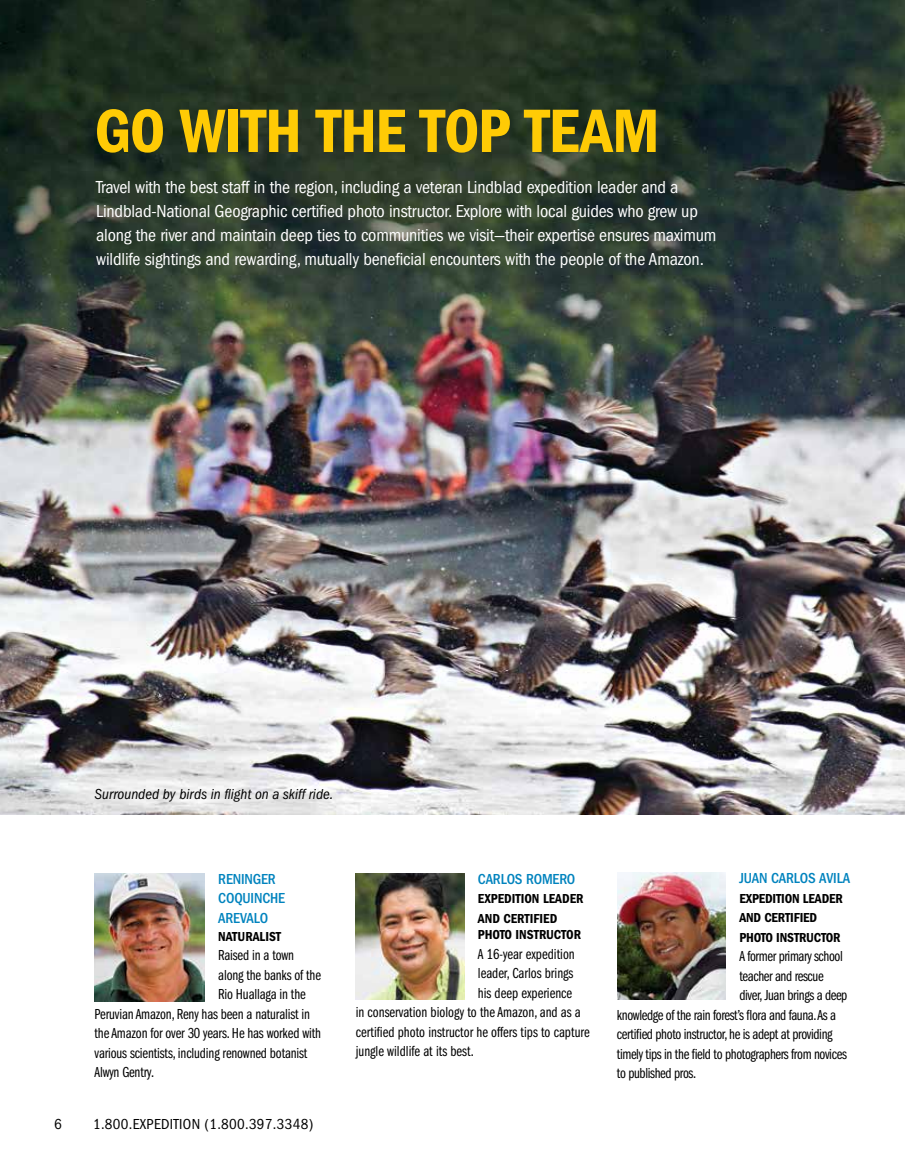
<style>
.page{position:relative;width:905px;height:1175px;background:#fff}
.page>*{position:absolute;margin:0;border:0;box-sizing:border-box;transform-origin:0 0}
.t1{font:63.45px "ITC Franklin Gothic Std Dm Cd";letter-spacing:-.01em;color:#ffcb05}
.t2{font:condensed 18px/24px "ITC Franklin Gothic Std";letter-spacing:-.01em;color:#fff}
.t3{font:15px "ITC Franklin Gothic Std Bk Cp";letter-spacing:-.01em;color:#000}
.t4{font:500 condensed 15px/19.5px "ITC Franklin Gothic Std";letter-spacing:-.01em;color:#0083be}
.t5{font:italic condensed 15px "ITC Franklin Gothic Std";color:#000}
.t6{font:condensed 15px "ITC Franklin Gothic Std";letter-spacing:.02em;color:#000}
.t7{font:13.5px/19.5px "ITC Franklin Gothic Std Dm Cd";letter-spacing:-.01em;color:#000}
</style>
<div class="page">
<img style="left:0;top:0;width:904px;height:814px">
<img style="left:356px;top:873px;width:108px;height:126px">
<img style="left:94px;top:873px;width:111px;height:128px">
<img style="left:617px;top:873px;width:108px;height:126px">
<h1 class="t1" style="left:94px;top:95px;width:566px">GO WITH THE TOP TEAM</h1>
<p class="t2" style="left:96px;top:175px;width:622px">Travel with the best staff in the region, including a veteran Lindblad expedition leader and a Lindblad-National Geographic certified photo instructor. Explore with local guides who grew up along the river and maintain deep ties to communities we visit—their expertise ensures maximum wildlife sightings and rewarding, mutually beneficial encounters with the people of the Amazon.</p>
<p class="t5" style="left:94px;top:785px;width:240px">Surrounded by birds in flight on a skiff ride.</p>
<p class="t4" style="left:218px;top:869px;width:68px">RENINGER<br>COQUINCHE<br>AREVALO</p>
<p class="t7" style="left:218px;top:926px;width:64px">NATURALIST</p>
<p class="t3" style="left:218px;top:947px;width:77px">Raised in a town</p>
<p class="t3" style="left:218px;top:966px;width:104px">along the banks of the</p>
<p class="t3" style="left:218px;top:986px;width:89px">Rio Huallaga in the</p>
<p class="t3" style="left:94px;top:1005px;width:217px">Peruvian Amazon, Reny has been a naturalist in</p>
<p class="t3" style="left:94px;top:1025px;width:228px">the Amazon for over 30 years. He has worked with</p>
<p class="t3" style="left:94px;top:1044px;width:214px">various scientists, including renowned botanist</p>
<p class="t3" style="left:94px;top:1064px;width:61px">Alwyn Gentry.</p>
<p class="t6" style="left:54px;top:1115px;width:9px">6</p>
<p class="t6" style="left:93px;top:1115px;width:222px">1.800.EXPEDITION (1.800.397.3348)</p>
<p class="t4" style="left:478px;top:869px;width:99px">CARLOS ROMERO</p>
<p class="t7" style="left:478px;top:889px;width:107px">EXPEDITION LEADER<br>AND CERTIFIED</p>
<p class="t7" style="left:478px;top:925px;width:105px">PHOTO INSTRUCTOR</p>
<p class="t3" style="left:478px;top:945px;width:98px">A 16-year expedition</p>
<p class="t3" style="left:478px;top:965px;width:97px">leader, Carlos brings</p>
<p class="t3" style="left:478px;top:984px;width:96px">his deep experience</p>
<p class="t3" style="left:356px;top:1004px;width:226px">in conservation biology to the Amazon, and as a</p>
<p class="t3" style="left:356px;top:1023px;width:235px">certified photo instructor he offers tips to capture</p>
<p class="t3" style="left:356px;top:1043px;width:120px">jungle wildlife at its best.</p>
<p class="t4" style="left:739px;top:868px;width:112px">JUAN CARLOS AVILA</p>
<p class="t7" style="left:739px;top:888px;width:105px">EXPEDITION LEADER<br>AND CERTIFIED<br>PHOTO INSTRUCTOR</p>
<p class="t3" style="left:739px;top:948px;width:105px">A former primary school</p>
<p class="t3" style="left:739px;top:967px;width:86px">teacher and rescue</p>
<p class="t3" style="left:739px;top:987px;width:109px">diver, Juan brings a deep</p>
<p class="t3" style="left:617px;top:1006px;width:220px">knowledge of the rain forest’s flora and fauna. As a</p>
<p class="t3" style="left:617px;top:1026px;width:217px">certified photo instructor, he is adept at providing</p>
<p class="t3" style="left:617px;top:1045px;width:231px">timely tips in the field to photographers from novices</p>
<p class="t3" style="left:617px;top:1065px;width:81px">to published pros.</p>
</div>
